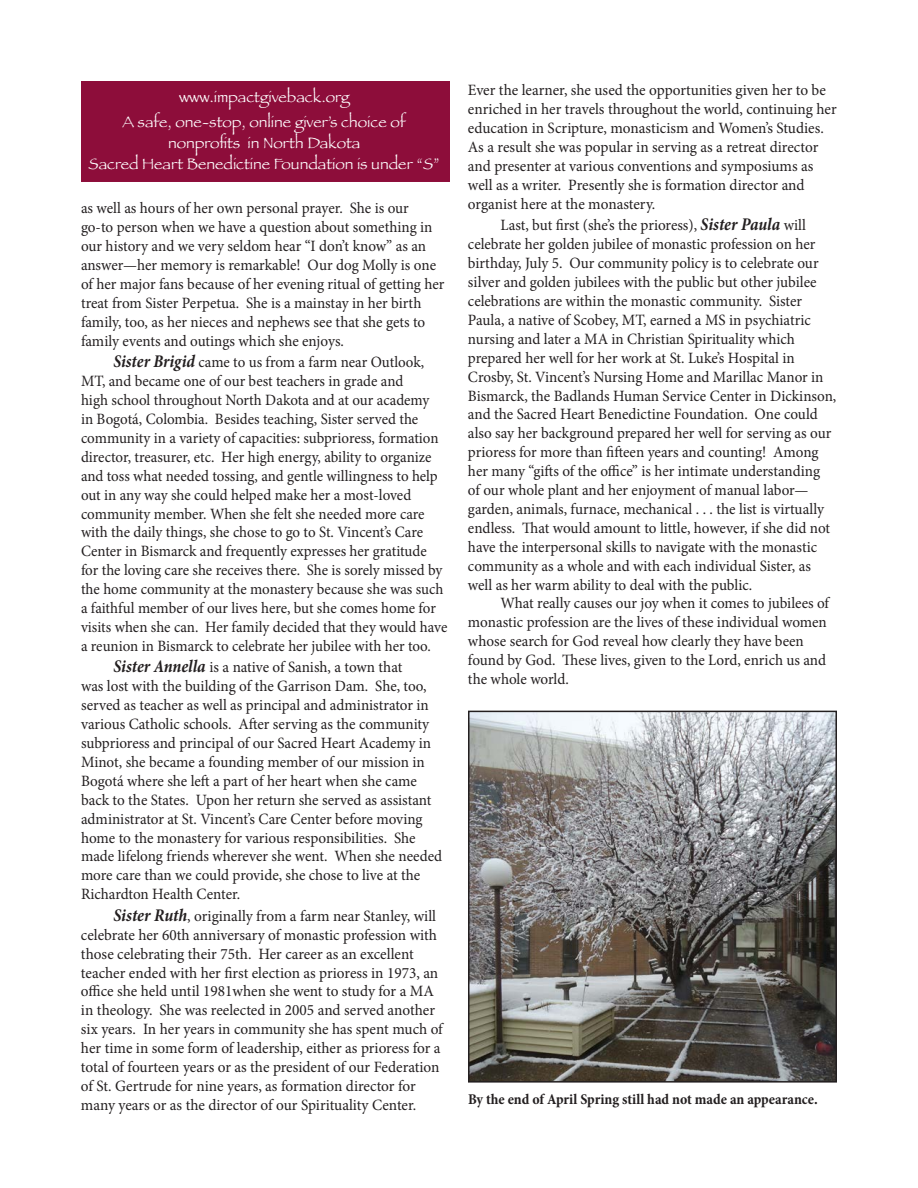
<style>
.page{position:relative;width:918px;height:1188px;background:#fff}
.page>*{position:absolute;margin:0;border:0;box-sizing:border-box;transform-origin:0 0}
.t1{font:15.75px/18.9px "Minion Pro";letter-spacing:-.005em;color:#231f20;scale:.96 1}
.t2{font:15.75px/18.9px "Minion Pro";letter-spacing:-.005em;color:#231f20}
.t3{font:15.75px/18.9px "Minion Pro";letter-spacing:-.005em;color:#231f20;scale:.95 1}
.t4{font:15.75px/25.5px "Papyrus";color:#fff;text-align:center}
.t5{font:700 condensed 15px "Minion Pro";color:#231f20}
.s1{font-weight:700;font-style:italic;font-stretch:condensed;font-size:18px}
</style>
<div class="page">
<img style="left:471px;top:714px;width:363px;height:366px">
<div style="left:468px;top:711px;width:369px;height:372px;border:2px solid #231f20"></div>
<div style="left:81px;top:81px;width:369px;height:101px;background:#8d0d3a"></div>
<p class="t4" style="left:123px;top:84px;width:285px">www.impactgiveback.org<br>A safe, one-stop, online giver’s choice of</p>
<p class="t4" style="left:89px;top:132px;width:353px;line-height:21px">nonprofits in North Dakota<br>Sacred Heart Benedictine Foundation is under “S”</p>
<p class="t1" style="left:81px;top:199px;width:380px">as well as hours of her own personal prayer. She is our go-to person when we have a question about something in our history and we very seldom hear “I don’t know” as an answer—her memory is remarkable! Our dog Molly is one of her major fans because of her evening ritual of getting her treat from Sister Perpetua. She is a mainstay in her birth family, too, as her nieces and nephews see that she gets to family events and outings which she enjoys.</p>
<p class="t3" style="left:81px;top:353px;width:387px;text-indent:32px"><span class="s1">Sister Brigid</span> came to us from a farm near Outlook, MT, and became one of our best teachers in grade and<br>high school throughout North Dakota and at our academy<br>in Bogotá, Colombia. Besides teaching, Sister served the community in a variety of capacities: subprioress, formation director, treasurer, etc. Her high energy, ability to organize and toss what needed tossing, and gentle willingness to help out in any way she could helped make her a most-loved community member. When she felt she needed more care with the daily things, she chose to go to St. Vincent’s Care Center in Bismarck and frequently expresses her gratitude for the loving care she receives there. She is sorely missed by the home community at the monastery because she was such a faithful member of our lives here, but she comes home for visits when she can. Her family decided that they would have a reunion in Bismarck to celebrate her jubilee with her too.</p>
<p class="t1" style="left:81px;top:658px;width:378px;text-indent:32px"><span class="s1">Sister Annella</span> is a native of Sanish, a town that<br>was lost with the building of the Garrison Dam. She, too, served as teacher as well as principal and administrator in various Catholic schools. After serving as the community subprioress and principal of our Sacred Heart Academy in Minot, she became a founding member of our mission in Bogotá where she left a part of her heart when she came back to the States. Upon her return she served as assistant administrator at St. Vincent’s Care Center before moving home to the monastery for various responsibilities. She made lifelong friends wherever she went. When she needed more care than we could provide, she chose to live at the Richardton Health Center.</p>
<p class="t2" style="left:81px;top:906px;width:363px;text-indent:32px"><span class="s1">Sister Ruth</span>, originally from a farm near Stanley, will celebrate her 60th anniversary of monastic profession with those celebrating their 75th. Her career as an excellent teacher ended with her first election as prioress in 1973, an office she held until 1981when she went to study for a MA in theology. She was reelected in 2005 and served another six years. In her years in community she has spent much of her time in some form of leadership, either as prioress for a total of fourteen years or as the president of our Federation of St. Gertrude for nine years, as formation director for many years or as the director of our Spirituality Center.</p>
<p class="t2" style="left:468px;top:81px;width:370px">Ever the learner, she used the opportunities given her to be enriched in her travels throughout the world, continuing her education in Scripture, monasticism and Women’s Studies.<br>As a result she was popular in serving as a retreat director and presenter at various conventions and symposiums as well as a writer. Presently she is formation director and organist here at the monastery.</p>
<p class="t1" style="left:468px;top:216px;width:385px;text-indent:32px">Last, but first (she’s the prioress), <span class="s1">Sister Paula</span> will celebrate her golden jubilee of monastic profession on her birthday, July 5. Our community policy is to celebrate our silver and golden jubilees with the public but other jubilee celebrations are within the monastic community. Sister Paula, a native of Scobey, MT, earned a MS in psychiatric nursing and later a MA in Christian Spirituality which prepared her well for her work at St. Luke’s Hospital in Crosby, St. Vincent’s Nursing Home and Marillac Manor in Bismarck, the Badlands Human Service Center in Dickinson, and the Sacred Heart Benedictine Foundation. One could also say her background prepared her well for serving as our prioress for more than fifteen years and counting! Among her many “gifts of the office” is her intimate understanding<br>of our whole plant and her enjoyment of manual labor— garden, animals, furnace, mechanical . . . the list is virtually endless. That would amount to little, however, if she did not have the interpersonal skills to navigate with the monastic community as a whole and with each individual Sister, as well as her warm ability to deal with the public.</p>
<p class="t1" style="left:468px;top:594px;width:378px;text-indent:32px">What really causes our joy when it comes to jubilees of monastic profession are the lives of these individual women whose search for God reveal how clearly they have been found by God. These lives, given to the Lord, enrich us and the whole world.</p>
<p class="t5" style="left:468px;top:1089px;width:351px">By the end of April Spring still had not made an appearance.</p>
</div>
